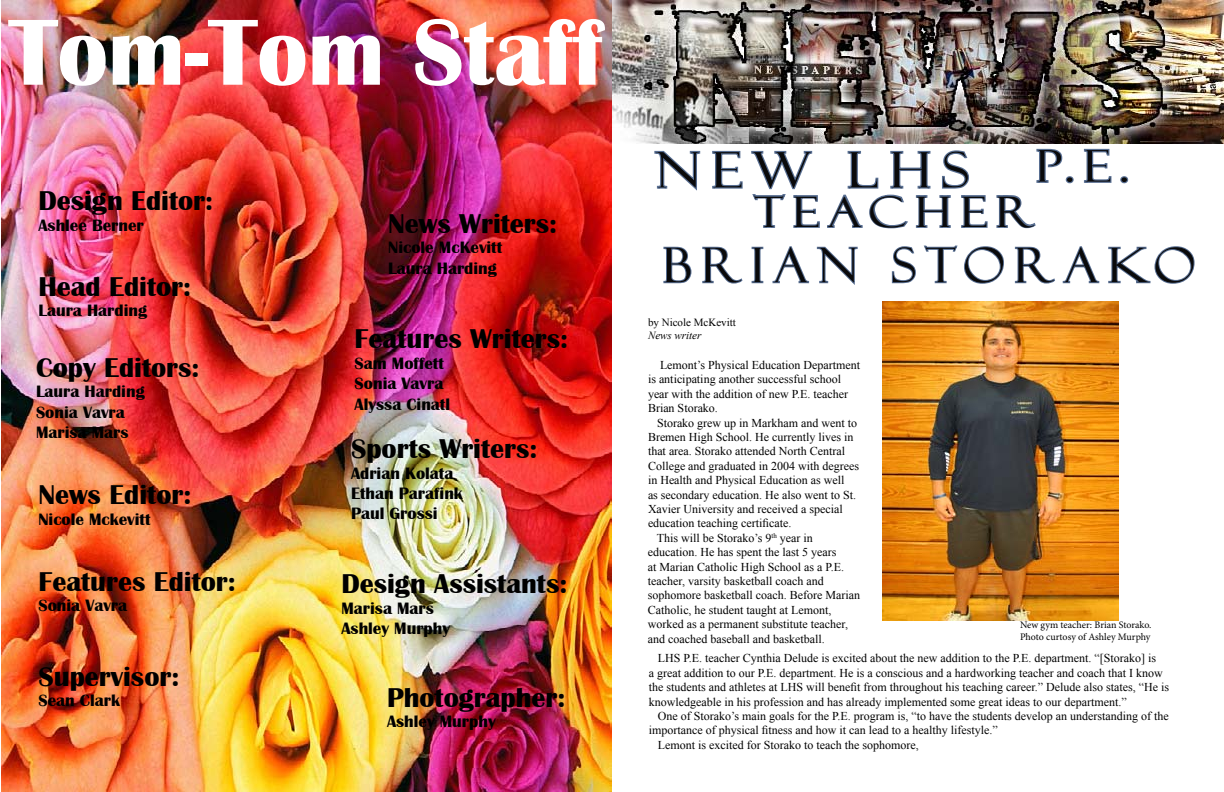
<style>
.page{position:relative;width:1224px;height:792px;background:#fff}
.page>*{position:absolute;margin:0;border:0;box-sizing:border-box;transform-origin:0 0}
.t1{font:700 97.2px "Britannic";color:#fff;scale:.96 1}
.t2{font:49px "Felix Titling";letter-spacing:.18em;color:#0a0a0b;scale:1.16 1}
.t3{font:47.9px "Felix Titling";letter-spacing:.18em;color:#0a0a0b;scale:1.06 1}
.t4{font:43.9px "Felix Titling";color:#0a0a0b;scale:1.16 1}
.t5{font:42.1px "Felix Titling";letter-spacing:.18em;color:#0a0a0b;scale:1.16 1}
.t6{font:700 28px "Britannic";color:#000}
.t7{font:700 17px/20.4px "Britannic";color:#000}
.t8{font:12px/14.4px "Times New Roman";color:#000}
.t9{font:11px "Times New Roman";color:#000}
.t10{font:italic 11px "Times New Roman";color:#000}
.t11{font:10px/12px "Minion Pro";letter-spacing:-.005em;color:#000}
</style>
<div class="page">
<img style="left:1px;top:0;width:611px;height:792px">
<img style="left:612px;top:0;width:612px;height:144px">
<svg style="left:654px;top:150px;width:47px;height:41px"></svg>
<svg style="left:712px;top:150px;width:31px;height:39px"></svg>
<svg style="left:1036px;top:148px;width:38px;height:36px"></svg>
<svg style="left:1083px;top:148px;width:46px;height:36px"></svg>
<svg style="left:751px;top:150px;width:237px;height:79px"></svg>
<svg style="left:996px;top:195px;width:40px;height:34px"></svg>
<svg style="left:663px;top:246px;width:29px;height:38px"></svg>
<svg style="left:702px;top:246px;width:41px;height:38px"></svg>
<svg style="left:751px;top:246px;width:13px;height:38px"></svg>
<svg style="left:772px;top:246px;width:38px;height:38px"></svg>
<svg style="left:816px;top:246px;width:42px;height:39px"></svg>
<svg style="left:891px;top:245px;width:113px;height:39px"></svg>
<svg style="left:1014px;top:246px;width:41px;height:38px"></svg>
<svg style="left:1062px;top:246px;width:38px;height:38px"></svg>
<svg style="left:1108px;top:246px;width:87px;height:38px"></svg>
<img style="left:882px;top:301px;width:236px;height:319px">
<h1 class="t1" style="left:9px;top:-2px;width:620px">Tom-Tom Staff</h1>
<h3 class="t6" style="left:38px;top:185px;width:176px">Design Editor:</h3>
<h3 class="t7" style="left:38px;top:215px;width:107px">Ashlee Berner</h3>
<h3 class="t6" style="left:38px;top:271px;width:154px">Head Editor:</h3>
<h3 class="t7" style="left:38px;top:301px;width:110px">Laura Harding</h3>
<h3 class="t6" style="left:36px;top:352px;width:165px">Copy Editors:</h3>
<h3 class="t7" style="left:36px;top:382px;width:110px">Laura Harding<br>Sonia Vavra<br>Marisa Mars</h3>
<h3 class="t6" style="left:38px;top:479px;width:155px">News Editor:</h3>
<h3 class="t7" style="left:38px;top:509px;width:114px">Nicole Mckevitt</h3>
<h3 class="t6" style="left:38px;top:566px;width:199px">Features Editor:</h3>
<h3 class="t7" style="left:38px;top:595px;width:90px">Sonia Vavra</h3>
<h3 class="t6" style="left:38px;top:660px;width:143px">Supervisor:</h3>
<h3 class="t7" style="left:38px;top:690px;width:83px">Sean Clark</h3>
<h3 class="t6" style="left:388px;top:208px;width:171px">News Writers:</h3>
<h3 class="t7" style="left:388px;top:238px;width:116px">Nicole McKevitt<br>Laura Harding</h3>
<h3 class="t6" style="left:355px;top:323px;width:215px">Features Writers:</h3>
<h3 class="t7" style="left:355px;top:353px;width:97px">Sam Moffett<br>Sonia Vavra<br>Alyssa Cinatl</h3>
<h3 class="t6" style="left:351px;top:433px;width:188px">Sports Writers:</h3>
<h3 class="t7" style="left:351px;top:463px;width:113px">Adrian Kolata<br>Ethan Parafink<br>Paul Grossi</h3>
<h3 class="t6" style="left:341px;top:568px;width:227px">Design Assistants:</h3>
<h3 class="t7" style="left:341px;top:598px;width:110px">Marisa Mars<br>Ashley Murphy</h3>
<h3 class="t6" style="left:387px;top:681px;width:180px">Photographer:</h3>
<h3 class="t7" style="left:387px;top:711px;width:110px">Ashley Murphy</h3>
<h2 class="t2" style="left:655px;top:142px;width:272px">NEW LHS</h2>
<h3 class="t4" style="left:1036px;top:141px;width:82px">P.E.</h3>
<h3 class="t5" style="left:754px;top:188px;width:243px">TEACHER</h3>
<h3 class="t3" style="left:662px;top:238px;width:504px">BRIAN STORAKO</h3>
<p class="t9" style="left:648px;top:315px;width:89px">by Nicole McKevitt</p>
<p class="t10" style="left:648px;top:328px;width:55px">News writer</p>
<p class="t8" style="left:648px;top:358px;width:214px;text-indent:12px">Lemont’s Physical Education Department is anticipating another successful school year with the addition of new P.E. teacher Brian Storako.</p>
<p class="t8" style="left:657px;top:415px;width:202px">Storako grew up in Markham and went to</p>
<p class="t8" style="left:648px;top:430px;width:207px">Bremen High School. He currently lives in</p>
<p class="t8" style="left:648px;top:444px;width:199px">that area. Storako attended North Central</p>
<p class="t8" style="left:648px;top:458px;width:213px">College and graduated in 2004 with degrees</p>
<p class="t8" style="left:648px;top:473px;width:198px">in Health and Physical Education as well</p>
<p class="t8" style="left:648px;top:487px;width:210px">as secondary education. He also went to St.</p>
<p class="t8" style="left:648px;top:502px;width:196px">Xavier University and received a special</p>
<p class="t8" style="left:648px;top:516px;width:145px">education teaching certificate.</p>
<p class="t8" style="left:657px;top:530px;width:158px">This will be Storako’s 9<sup>th</sup> year in</p>
<p class="t8" style="left:648px;top:545px;width:190px">education. He has spent the last 5 years</p>
<p class="t8" style="left:648px;top:559px;width:198px">at Marian Catholic High School as a P.E.</p>
<p class="t8" style="left:648px;top:574px;width:177px">teacher, varsity basketball coach and</p>
<p class="t8" style="left:648px;top:588px;width:214px">sophomore basketball coach. Before Marian</p>
<p class="t8" style="left:648px;top:602px;width:185px">Catholic, he student taught at Lemont,</p>
<p class="t8" style="left:648px;top:617px;width:202px">worked as a permanent substitute teacher,</p>
<p class="t8" style="left:648px;top:631px;width:178px">and coached baseball and basketball.</p>
<p class="t8" style="left:649px;top:651px;width:522px;text-indent:9px">LHS P.E. teacher Cynthia Delude is excited about the new addition to the P.E. department. “[Storako] is<br>a great addition to our P.E. department. He is a conscious and a hardworking teacher and coach that I know the students and athletes at LHS will benefit from throughout his teaching career.” Delude also states, “He is knowledgeable in his profession and has already implemented some great ideas to our department.”</p>
<p class="t8" style="left:658px;top:709px;width:512px">One of Storako’s main goals for the P.E. program is, “to have the students develop an understanding of the</p>
<p class="t8" style="left:649px;top:723px;width:350px">importance of physical fitness and how it can lead to a healthy lifestyle.”</p>
<p class="t8" style="left:658px;top:737px;width:262px">Lemont is excited for Storako to teach the sophomore,</p>
<p class="t11" style="left:1020px;top:619px;width:133px">New gym teacher: Brian Storako.<br>Photo curtosy of Ashley Murphy</p>
</div>
